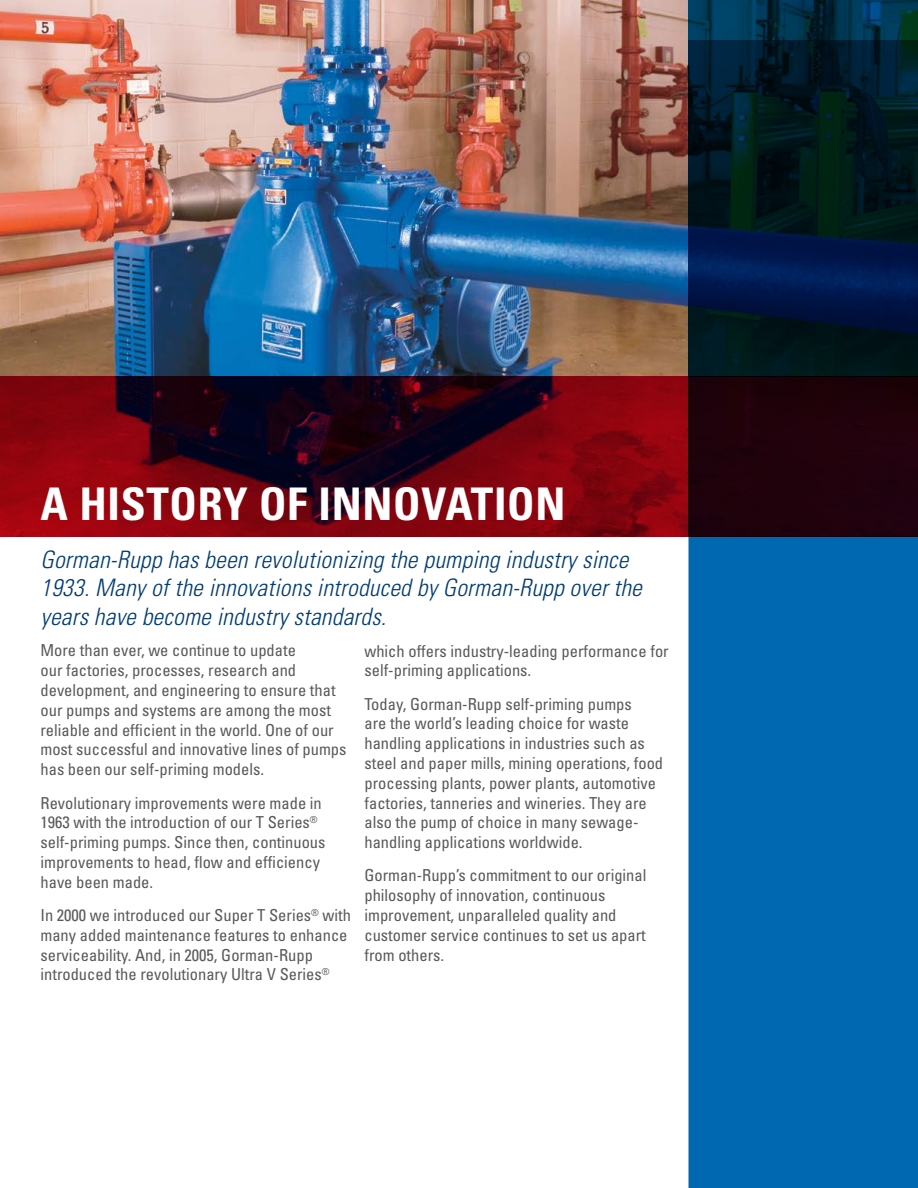
<style>
.page{position:relative;width:918px;height:1188px;background:#fff}
.page>*{position:absolute;margin:0;border:0;box-sizing:border-box;transform-origin:0 0}
.t1{font:700 condensed 45px "Univers LT Std";color:#fff}
.t2{font:italic 300 condensed 24px/28.8px "Univers LT Std";letter-spacing:.01em;color:#003c75}
.t3{font:condensed 16.5px/19.8px "Univers LT Std";color:#58595b}
</style>
<div class="page">
<img style="left:0;top:0;width:688px;height:377px">
<svg style="left:688px;top:0;width:230px;height:40px;background:#00364e"></svg>
<div style="left:688px;top:537px;width:230px;height:651px;background:#0067b1"></div>
<svg style="left:688px;top:40px;width:230px;height:337px;background:#001829"></svg>
<svg style="left:0;top:377px;width:688px;height:160px;background:#5f0311"></svg>
<div style="left:688px;top:377px;width:230px;height:160px;background:#20020c"></div>
<h1 class="t1" style="left:40px;top:477px;width:64px">A HISTORY</h1>
<h1 class="t1" style="left:259px;top:477px;width:85px">OF INNO</h1>
<h1 class="t1" style="left:421px;top:477px;width:49px">VATION</h1>
<h2 class="t2" style="left:40px;top:545px;width:603px">Gorman-Rupp has been revolutionizing the pumping industry since<br>1933. Many of the innovations introduced by Gorman-Rupp over the years have become industry standards.</h2>
<p class="t3" style="left:40px;top:641px;width:308px">More than ever, we continue to update<br>our factories, processes, research and development, and engineering to ensure that our pumps and systems are among the most reliable and efficient in the world. One of our most successful and innovative lines of pumps has been our self-priming models.</p>
<p class="t3" style="left:40px;top:793px;width:287px">Revolutionary improvements were made in 1963 with the introduction of our T Series<sup>® </sup>self-priming pumps. Since then, continuous improvements to head, flow and efficiency have been made.</p>
<p class="t3" style="left:41px;top:905px;width:312px">I n 2000 we introduced our Super T Series<sup>®</sup> with many added maintenance features to enhance serviceability. And, in 2005, Gorman-Rupp introduced the revolutionary Ultra V Series<sup>®</sup></p>
<p class="t3" style="left:364px;top:641px;width:306px">which offers industry-leading performance for self-priming applications.</p>
<p class="t3" style="left:364px;top:694px;width:300px">Today, Gorman-Rupp self-priming pumps<br>are the world’s leading choice for waste handling applications in industries such as steel and paper mills, mining operations, food processing plants, power plants, automotive factories, tanneries and wineries. They are also the pump of choice in many sewage&shy;handling applications worldwide.</p>
<p class="t3" style="left:364px;top:866px;width:283px">Gorman-Rupp’s commitment to our original philosophy of innovation, continuous improvement, unparalleled quality and customer service continues to set us apart from others.</p>
</div>
